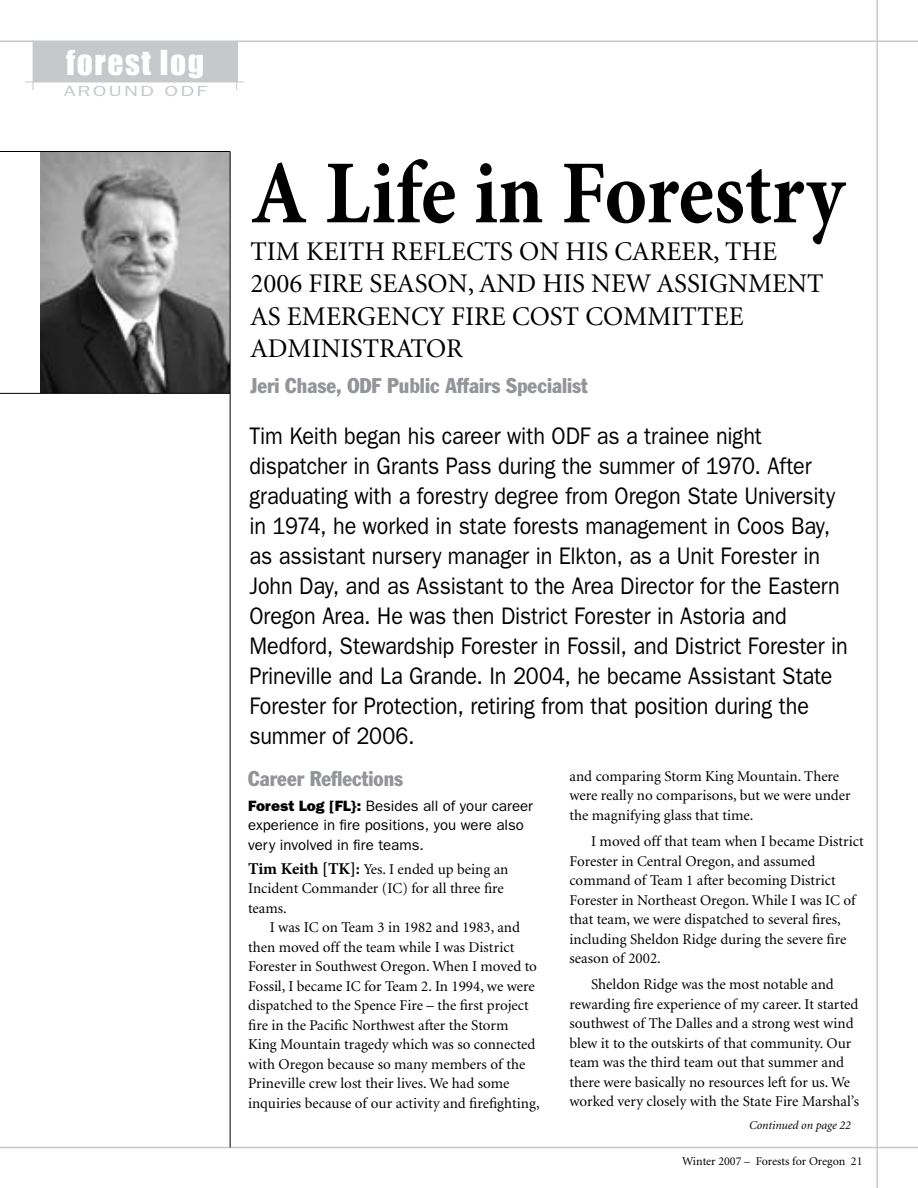
<style>
.page{position:relative;width:918px;height:1188px;background:#fff}
.page>*{position:absolute;margin:0;border:0;box-sizing:border-box;transform-origin:0 0}
.t1{font:700 90px "Minion Pro";letter-spacing:-.005em;color:#000;scale:.9 1}
.t2{font:31.5px "Impact";letter-spacing:.05em;color:#fff}
.t3{font:27px "Minion";color:#000}
.t4{font:24px/30px "Franklin Gothic";letter-spacing:-.005em;color:#000;scale:.9 1}
.t5{font:condensed 21px "Franklin Gothic";color:#939598}
.t6{font:15px/19.5px "Minion";color:#000}
.t7{font:15px/19.5px "Franklin Gothic";color:#000}
.t8{font:14.7px "Franklin Gothic";letter-spacing:.1em;color:#c6c8ca;scale:1.43 1}
.t9{font:12px "Minion";letter-spacing:-.005em;color:#000}
.t10{font:italic 12px "Minion";color:#000}
.s1{font-weight:800}
.s2{font-family:"Minion Pro";font-weight:700;font-size:16.5px}
</style>
<div class="page">
<hr style="left:0;top:40px;width:918px;height:2px;background:#c6c8ca">
<hr style="left:0;top:1147px;width:918px;height:1px;background:#c6c8ca">
<hr style="left:876px;top:0;width:2px;height:1188px;background:#c6c8ca">
<img style="left:40px;top:152px;width:190px;height:241px">
<hr style="left:230px;top:152px;width:1px;height:996px;background:#000">
<hr style="left:0;top:151px;width:230px;height:1px;background:#000">
<hr style="left:0;top:393px;width:230px;height:1px;background:#000">
<div style="left:33px;top:42px;width:204px;height:40px;background:#c6c8ca"></div>
<hr style="left:236px;top:40px;width:1px;height:50px;background:#c6c8ca">
<hr style="left:33px;top:40px;width:1px;height:50px;background:#c6c8ca">
<hr style="left:25px;top:82px;width:219px;height:1px;background:#c6c8ca">
<h2 class="t2" style="left:66px;top:43px;width:139px">forest log</h2>
<p class="t8" style="left:64px;top:83px;width:99px">around odf</p>
<h1 class="t1" style="left:250px;top:130px;width:662px">A Life in Forestry</h1>
<h3 class="t3" style="left:250px;top:238px;width:90px">Tim Keith</h3>
<h3 class="t3" style="left:391px;top:238px;width:16px">reflects</h3>
<h3 class="t3" style="left:519px;top:238px;width:61px">on his</h3>
<h3 class="t3" style="left:614px;top:238px;width:18px">career</h3>
<h3 class="t3" style="left:713px;top:238px;width:30px">, the</h3>
<h3 class="t3" style="left:250px;top:271px;width:73px">2006 fire</h3>
<h3 class="t3" style="left:369px;top:271px;width:17px">seaso</h3>
<h3 class="t3" style="left:448px;top:271px;width:110px">n, and his</h3>
<h3 class="t3" style="left:591px;top:271px;width:80px">new assi</h3>
<h3 class="t3" style="left:709px;top:271px;width:108px">gnment</h3>
<h3 class="t3" style="left:250px;top:303px;width:71px">as Emer</h3>
<h3 class="t3" style="left:357px;top:303px;width:123px">gency Fire</h3>
<h3 class="t3" style="left:512px;top:303px;width:35px">Cost</h3>
<h3 class="t3" style="left:585px;top:303px;width:37px">Committee</h3>
<h3 class="t3" style="left:250px;top:335px;width:36px">Admi</h3>
<h3 class="t3" style="left:321px;top:335px;width:37px">nistrator</h3>
<h3 class="t5" style="left:250px;top:372px;width:339px">Jeri Chase, ODF Public Affairs Specialist</h3>
<p class="t4" style="left:249px;top:421px;width:666px">Tim Keith began his career with OD F as a trainee night dispatcher in Grants Pass during the summer of 1970. After graduating with a forestry degree from Oregon State U niversity in 1974, he worked in state forests management in Coos Bay, as assistant nursery manager in Elkton, as a U nit Forester in John Day, and as Assistant to the Area Director for the Eastern Oregon Area. He was then District Forester in Astoria and Medford, Stewardship Forester in Fossil, and District Forester in Prineville and La Grande. In 2004, he became Assistant State Forester for Protection, retiring from that position during the summer of 2006.</p>
<h3 class="t5" style="left:248px;top:766px;width:156px">Career Reflections</h3>
<p class="t7" style="left:248px;top:796px;width:286px"><span class="s1">Forest Log [FL}:</span> Besides all of your career experience in fire positions, you were also very involved in fire teams.</p>
<p class="t6" style="left:248px;top:860px;width:262px"><span class="s2">Tim Keith [TK]:</span> Yes. I ended up being an<br>Incident Commander (IC) for all three fire teams.</p>
<p class="t6" style="left:248px;top:918px;width:293px;text-indent:22px">I was IC on Team 3 in 1982 and 1983, and then moved off the team while I was District Forester in Southwest Oregon. When I moved to Fossil, I became IC for Team 2. In 1994, we were dispatched to the Spence Fire – the first project fire in the Pacific Northwest after the Storm King Mountain tragedy which was so connected with Oregon because so many members of the Prineville crew lost their lives. We had some inquiries because of our activity and firefighting,</p>
<p class="t6" style="left:570px;top:767px;width:283px">and comparing Storm King Mountain. There were really no comparisons, but we were under the magnifying glass that time.</p>
<p class="t6" style="left:570px;top:832px;width:296px;text-indent:22px">I moved off that team when I became District Forester in Central Oregon, and assumed command of Team 1 after becoming District Forester in Northeast Oregon. While I was IC of that team, we were dispatched to several fires, including Sheldon Ridge during the severe fire season of 2002.</p>
<p class="t6" style="left:570px;top:975px;width:291px;text-indent:22px">Sheldon Ridge was the most notable and rewarding fire experience of my career. It started southwest of The Dalles and a strong west wind blew it to the outskirts of that community. Our team was the third team out that summer and there were basically no resources left for us. We worked very closely with the State Fire Marshal’s</p>
<p class="t10" style="left:749px;top:1119px;width:103px">Continued on page 22</p>
<p class="t9" style="left:682px;top:1155px;width:182px">Winter 2007 – Forests for Oregon 21</p>
</div>
